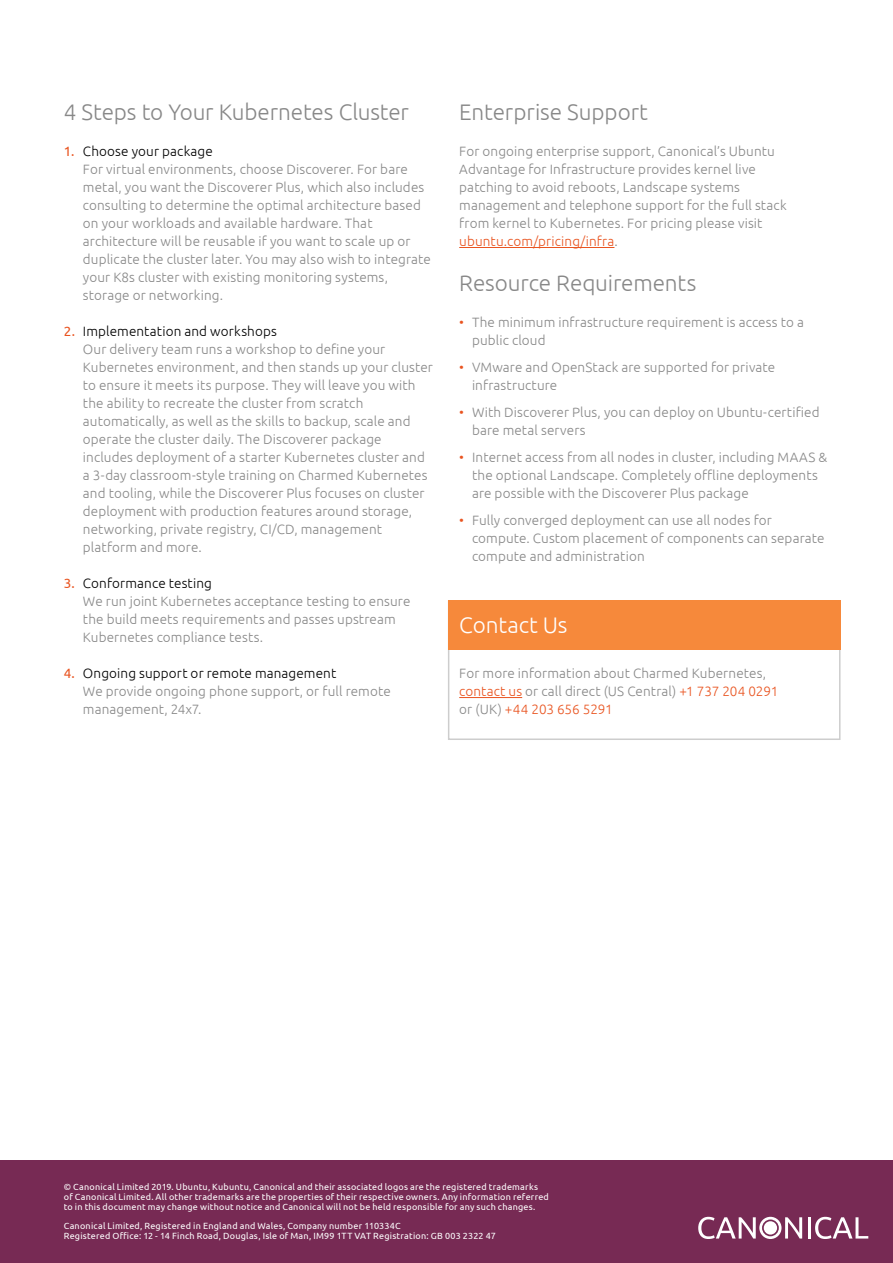
<style>
.page{position:relative;width:893px;height:1263px;background:#fff}
.page>*{position:absolute;margin:0;border:0;box-sizing:border-box;transform-origin:0 0}
.t1{font:300 22.5px "Ubuntu";letter-spacing:-.005em;color:#888}
.t2{font:300 22.5px "Ubuntu";letter-spacing:-.005em;color:#fff}
.t3{font:300 13.5px/18px "Ubuntu";letter-spacing:.01em;color:#888}
.t4{font:9px/9.8px "Ubuntu";letter-spacing:.025em;color:#fff}
.s1{font-weight:400;color:#e95420}
.s2{color:#000}
.s3{color:#e95420}
</style>
<div class="page">
<div style="left:0;top:1161px;width:893px;height:102px;background:#772a54"></div>
<hr style="left:808px;top:1217px;width:2px;height:21px;background:#fff">
<svg style="left:815px;top:1217px;width:53px;height:22px"></svg>
<svg style="left:698px;top:1217px;width:104px;height:22px"></svg>
<div style="left:448px;top:600px;width:392px;height:140px;background:#fff;border:2px solid #cdcdcd"></div>
<div style="left:448px;top:600px;width:392px;height:50px;background:#f6893b"></div>
<hr style="left:459px;top:247px;width:155px;height:1px;background:#e95420">
<hr style="left:459px;top:697px;width:63px;height:1px;background:#e95420">
<h1 class="t1" style="left:64px;top:98px;width:347px">4 Steps to Your Kubernetes Cluster</h1>
<p class="t3" style="left:83px;top:142px;width:350px;text-indent:-19px"><span class="s1">1.</span> <span class="s2">Choose your package<br></span>For virtual environments, choose Discoverer. For bare metal, you want the Discoverer Plus, which also includes consulting to determine the optimal architecture based on your workloads and available hardware. That architecture will be reusable if you want to scale up or duplicate the cluster later. You may also wish to integrate your K8s cluster with existing monitoring systems, storage or networking.</p>
<p class="t3" style="left:83px;top:322px;width:351px;text-indent:-19px"><span class="s1">2.</span> <span class="s2">Implementation and workshops<br></span>Our delivery team runs a workshop to define your Kubernetes environment, and then stands up your cluster to ensure it meets its purpose. They will leave you with the ability to recreate the cluster from scratch automatically, as well as the skills to backup, scale and operate the cluster daily. The Discoverer package includes deployment of a starter Kubernetes cluster and a 3-day classroom-style training on Charmed Kubernetes and tooling, while the Discoverer Plus focuses on cluster deployment with production features around storage, networking, private registry, CI/CD, management platform and more.</p>
<p class="t3" style="left:83px;top:574px;width:329px;text-indent:-19px"><span class="s1">3.</span> <span class="s2">Conformance testing<br></span>We run joint Kubernetes acceptance testing to ensure the build meets requirements and passes upstream Kubernetes compliance tests.</p>
<p class="t3" style="left:83px;top:664px;width:309px;text-indent:-19px"><span class="s1">4.</span> <span class="s2">Ongoing support or remote management<br></span>We provide ongoing phone support, or full remote management, 24x7.</p>
<h1 class="t1" style="left:459px;top:98px;width:190px">Enterprise Support</h1>
<p class="t3" style="left:459px;top:142px;width:329px">For ongoing enterprise support, Canonical’s Ubuntu Advantage for Infrastructure provides kernel live patching to avoid reboots, Landscape systems management and telephone support for the full stack from kernel to Kubernetes. For pricing please visit <span class="s3">ubuntu.com/pricing/infra</span>.</p>
<h1 class="t1" style="left:459px;top:269px;width:239px">Resource Requirements</h1>
<p class="t3" style="left:472px;top:313px;width:333px;text-indent:-13px"><span class="s3">•</span> The minimum infrastructure requirement is access to a public cloud</p>
<p class="t3" style="left:472px;top:358px;width:305px;text-indent:-13px"><span class="s3">•</span> VMware and OpenStack are supported for private infrastructure</p>
<p class="t3" style="left:472px;top:403px;width:349px;text-indent:-13px"><span class="s3">•</span> With Discoverer Plus, you can deploy on Ubuntu-certified bare metal servers</p>
<p class="t3" style="left:472px;top:448px;width:357px;text-indent:-13px"><span class="s3">•</span> Internet access from all nodes in cluster, including MAAS &amp; the optional Landscape. Completely offline deployments are possible with the Discoverer Plus package</p>
<p class="t3" style="left:472px;top:511px;width:354px;text-indent:-13px"><span class="s3">•</span> Fully converged deployment can use all nodes for compute. Custom placement of components can separate compute and administration</p>
<h1 class="t2" style="left:459px;top:611px;width:110px">Contact Us</h1>
<p class="t3" style="left:459px;top:664px;width:321px">For more information about Charmed Kubernetes, <span class="s3">contact us</span> or call direct (US Central) <span class="s3">+1 737 204 0291 </span>or (UK) <span class="s3">+44 203 656 5291</span></p>
<p class="t4" style="left:64px;top:1181px;width:487px">© Canonical Limited 2019. Ubuntu, Kubuntu, Canonical and their associated logos are the registered trademarks of Canonical Limited. All other trademarks are the properties of their respective owners. Any information referred to in this document may change without notice and Canonical will not be held responsible for any such changes.</p>
<p class="t4" style="left:64px;top:1220px;width:434px">Canonical Limited, Registered in England and Wales, Company number 110334C<br>Registered Office: 12 - 14 Finch Road, Douglas, Isle of Man, IM99 1TT VAT Registration: GB 003 2322 47</p>
</div>
